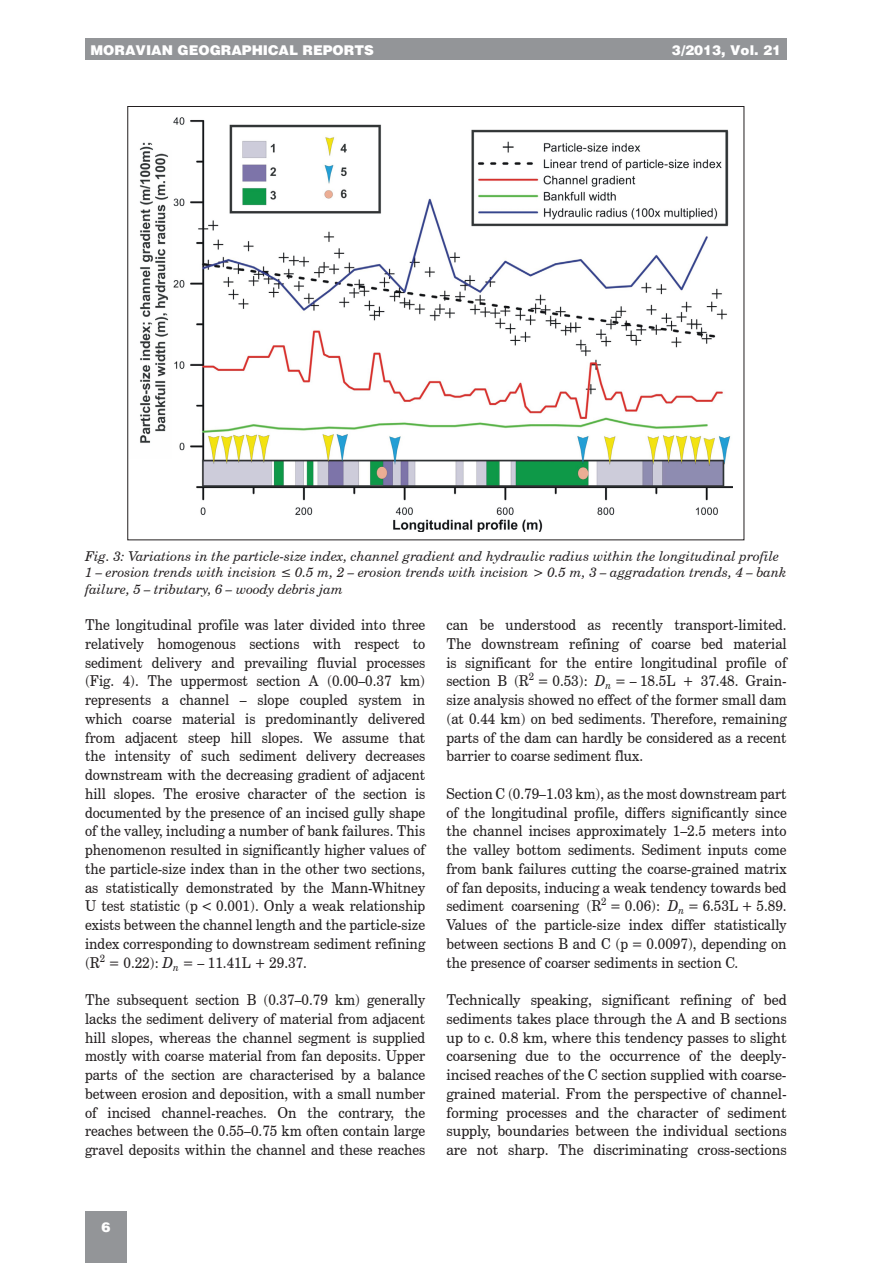
<style>
.page{position:relative;width:893px;height:1263px;background:#fff}
.page>*{position:absolute;margin:0;border:0;box-sizing:border-box;transform-origin:0 0}
.MGR-basictext{font:15px/18.8px "Century Schoolbook CE";color:#231f20;text-align:justify;scale:.92 1}
.MGR-basictext-2{font:15px/18.8px "Century Schoolbook CE";color:#231f20;text-align:justify;scale:.95 1}
.MGR-popisobrazku{font:italic 13.5px/16.2px "Century Schoolbook CE";color:#231f20}
.t1{font:900 13.5px "Switzerland";color:#fff}
.s1{font-style:italic}
</style>
<div class="page">
<div style="left:85px;top:38px;width:702px;height:22px;background:#939598"></div>
<div style="left:85px;top:1212px;width:42px;height:51px;background:#939598"></div>
<img style="left:139px;top:117px;width:593px;height:414px">
<p class="t1" style="left:91px;top:42px;width:285px">MORAVIAN GEOGRAPHICAL REPORTS</p>
<p class="t1" style="left:672px;top:42px;width:111px">3/2013, Vol. 21</p>
<p class="MGR-popisobrazku" style="left:85px;top:548px;width:696px">Fig. 3: Variations in the particle-size index, channel gradient and hydraulic radius within the longitudinal profile</p>
<p class="MGR-popisobrazku" style="left:85px;top:564px;width:703px">1 – erosion trends with incision ≤ 0.5 m, 2 – erosion trends with incision &gt; 0.5 m, 3 – aggradation trends, 4 – bank failure, 5 – tributary, 6 – woody debris jam</p>
<p class="MGR-basictext" style="left:85px;top:615px;width:371px">The longitudinal profile was later divided into three relatively homogenous sections with respect to sediment delivery and prevailing fluvial processes (Fig. 4). The uppermost section A (0.00–0.37 km) represents a channel – slope coupled system in which coarse material is predominantly delivered from adjacent steep hill slopes. We assume that the intensity of such sediment delivery decreases downstream with the decreasing gradient of adjacent hill slopes. The erosive character of the section is documented by the presence of an incised gully shape of the valley, including a number of bank failures. This phenomenon resulted in significantly higher values of the particle-size index than in the other two sections, as statistically demonstrated by the Mann-Whitney U test statistic (p &lt; 0.001). Only a weak relationship exists between the channel length and the particle-size index corresponding to downstream sediment refining (R<sup>2</sup> = 0.22): <span class="s1">D</span><sub>n</sub> = – 11.41L + 29.37.</p>
<p class="MGR-basictext" style="left:85px;top:990px;width:371px">The subsequent section B (0.37–0.79 km) generally lacks the sediment delivery of material from adjacent hill slopes, whereas the channel segment is supplied mostly with coarse material from fan deposits. Upper parts of the section are characterised by a balance between erosion and deposition, with a small number of incised channel-reaches. On the contrary, the reaches between the 0.55–0.75 km often contain large gravel deposits within the channel and these reaches</p>
<p class="MGR-basictext" style="left:446px;top:615px;width:371px">can be understood as recently transport-limited.<br>The downstream refining of coarse bed material is significant for the entire longitudinal profile of section B (R<sup>2</sup> = 0.53): <span class="s1">D</span><sub>n</sub> = – 18.5L + 37.48. Grain&shy;size analysis showed no effect of the former small dam (at 0.44 km) on bed sediments. Therefore, remaining parts of the dam can hardly be considered as a recent barrier to coarse sediment flux.</p>
<p class="MGR-basictext" style="left:446px;top:784px;width:371px">Section C (0.79–1.03 km), as the most downstream part of the longitudinal profile, differs significantly since the channel incises approximately 1–2.5 meters into the valley bottom sediments. Sediment inputs come from bank failures cutting the coarse-grained matrix of fan deposits, inducing a weak tendency towards bed sediment coarsening (R<sup>2</sup> = 0.06): <span class="s1">D</span><sub>n</sub> = 6.53L + 5.89.<br>Values of the particle-size index differ statistically between sections B and C (p = 0.0097), depending on the presence of coarser sediments in section C.</p>
<p class="MGR-basictext-2" style="left:446px;top:990px;width:360px">Technically speaking, significant refining of bed sediments takes place through the A and B sections up to c. 0.8 km, where this tendency passes to slight coarsening due to the occurrence of the deeply&shy;incised reaches of the C section supplied with coarse&shy;grained material. From the perspective of channel&shy;forming processes and the character of sediment supply, boundaries between the individual sections are not sharp. The discriminating cross-sections</p>
<p class="t1" style="left:101px;top:1219px;width:11px">6</p>
</div>
